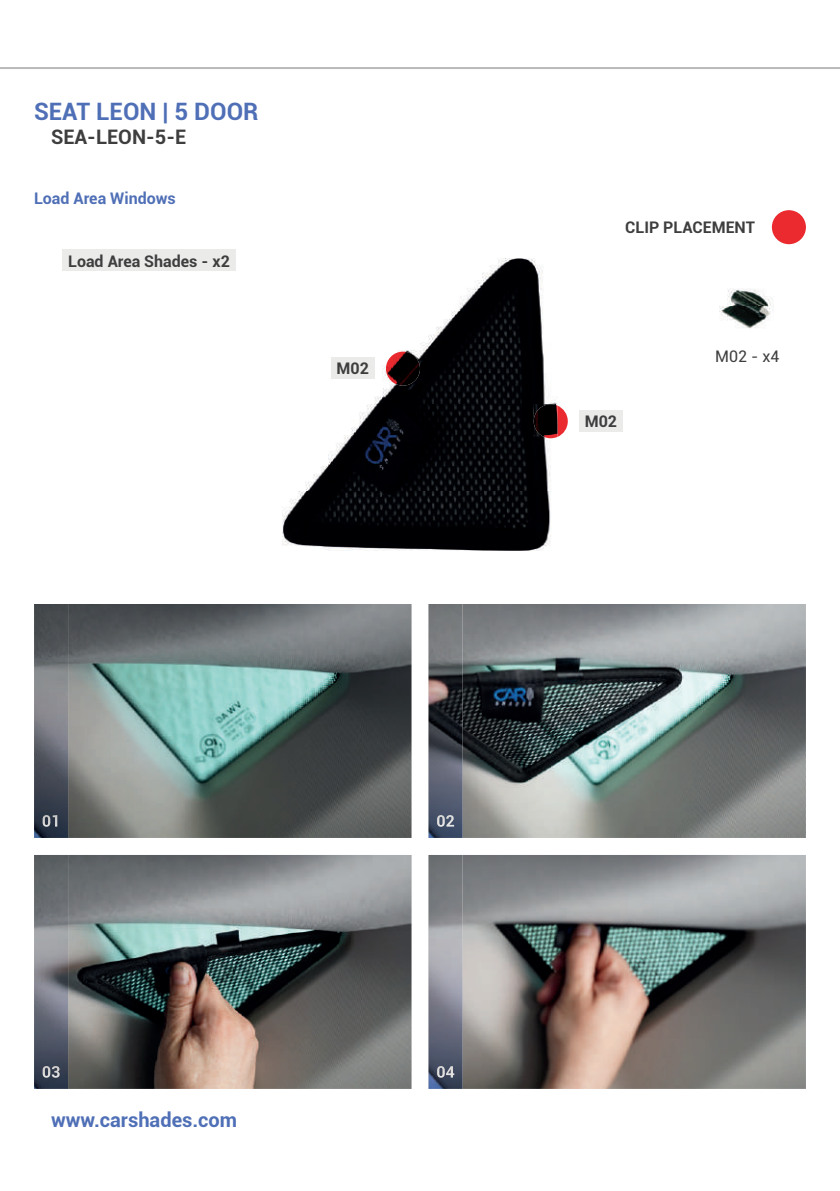
<style>
.page{position:relative;width:840px;height:1191px;background:#fff}
.page>*{position:absolute;margin:0;border:0;box-sizing:border-box;transform-origin:0 0}
.t1{font:700 24px "Roboto";color:#4f6fb6}
.t2{font:700 20px "Roboto";color:#4f6fb6}
.t3{font:700 20px "Roboto";color:#3e3e3e}
.t4{font:700 16px "Roboto";color:#3e3e3e}
.t5{font:700 16px "Roboto";color:#4f6fb6}
.t6{font:16px "Roboto";color:#3e3e3e}
</style>
<div class="page">
<hr style="left:0;top:67px;width:839px;height:2px;background:#b9b9ba">
<img style="left:282px;top:258px;width:275px;height:292px">
<img style="left:68px;top:604px;width:343px;height:234px">
<img style="left:68px;top:855px;width:343px;height:234px">
<img style="left:462px;top:604px;width:343px;height:234px">
<img style="left:462px;top:855px;width:343px;height:234px">
<div style="left:771px;top:210px;width:34px;height:34px;background:#ea2a2f;border-radius:50%"></div>
<svg style="left:557px;top:405px;width:10px;height:32px"></svg>
<img style="left:533px;top:404px;width:24px;height:34px">
<img style="left:386px;top:351px;width:34px;height:35px;border-radius:17px">
<div style="left:62px;top:250px;width:173px;height:21px;background:#ebebea"></div>
<img style="left:719px;top:288px;width:55px;height:41px">
<div style="left:331px;top:357px;width:43px;height:22px;background:#ebebea"></div>
<div style="left:579px;top:410px;width:43px;height:21px;background:#ebebea"></div>
<img style="left:34px;top:604px;width:34px;height:234px">
<img style="left:43px;top:815px;width:14px;height:11px">
<img style="left:34px;top:855px;width:34px;height:234px">
<img style="left:43px;top:1066px;width:17px;height:11px">
<img style="left:428px;top:604px;width:34px;height:234px">
<img style="left:437px;top:815px;width:17px;height:11px">
<img style="left:428px;top:855px;width:34px;height:234px">
<img style="left:437px;top:1066px;width:17px;height:11px">
<h1 class="t1" style="left:34px;top:95px;width:226px">SEAT LEON | 5 DOOR</h1>
<p class="t3" style="left:51px;top:123px;width:137px">SEA-LEON-5-E</p>
<p class="t5" style="left:34px;top:187px;width:143px">Load Area Windows</p>
<p class="t4" style="left:68px;top:250px;width:163px">Load Area Shades - x2</p>
<p class="t4" style="left:336px;top:357px;width:34px">M02</p>
<p class="t4" style="left:625px;top:216px;width:131px">CLIP PLACEMENT</p>
<p class="t4" style="left:584px;top:410px;width:34px">M02</p>
<p class="t6" style="left:714px;top:345px;width:66px">M02 - x4</p>
<p class="t2" style="left:51px;top:1105px;width:187px">www.carshades.com</p>
</div>
